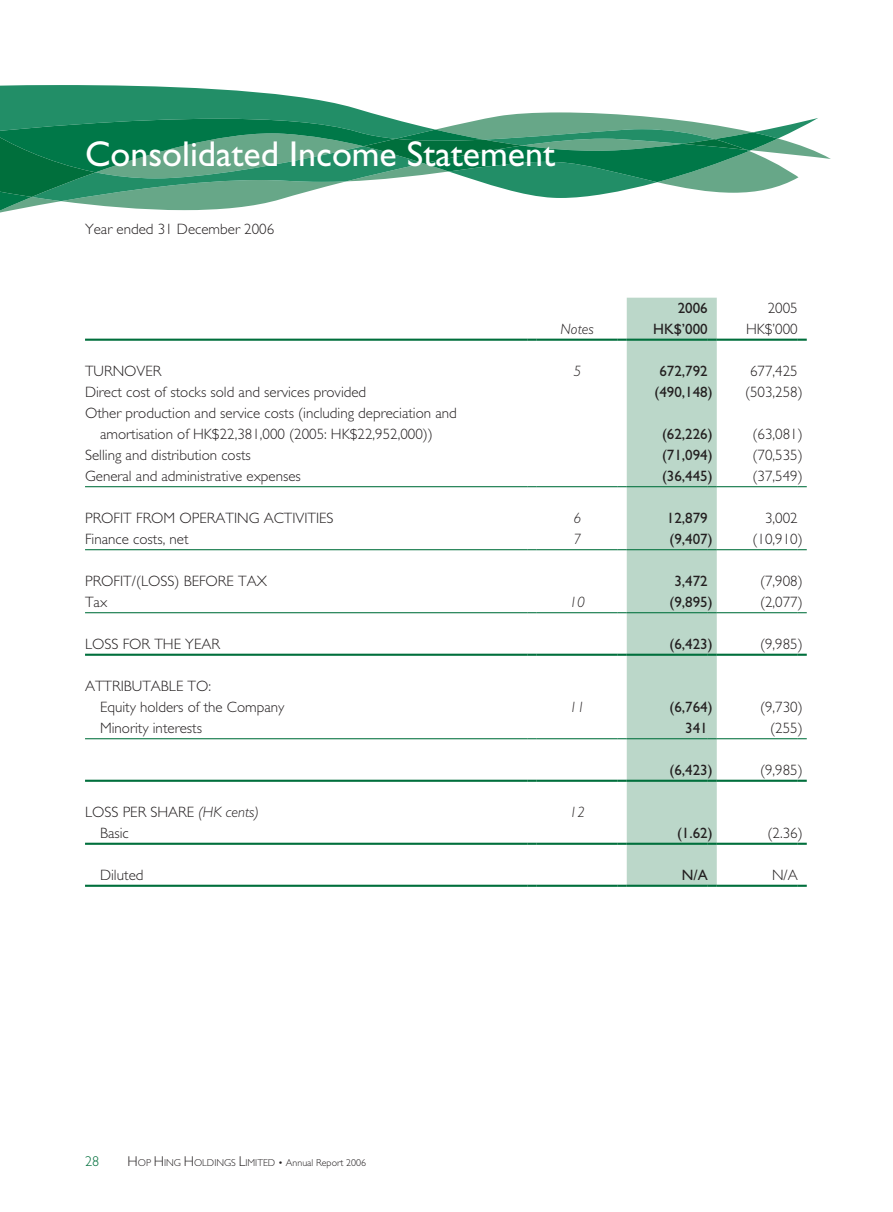
<style>
.page{position:relative;width:893px;height:1212px;background:#fff}
.page>*{position:absolute;margin:0;border:0;box-sizing:border-box;transform-origin:0 0}
.t1{font:36px "Gill Sans Std";color:#fff}
._15_Table_Stub{font:300 15px/21px "Gill Sans Std";color:#231f20;text-align:center}
._01_Body_Text{font:300 15px "Gill Sans Std";color:#231f20}
._01_Body_Text-2{font:15px "Gill Sans Std";color:#231f20}
._01_Body_Text-3{font:italic 300 15px "Gill Sans Std";color:#231f20}
.t2{font:300 14.25px "Gill Sans Std";color:#006f3c}
.t3{font:300 10.05px "Gill Sans Std";color:#231f20}
.s1{font-style:italic}
.s2{font-size:14.25px}
</style>
<div class="page">
<svg style="left:0;top:85px;width:368px;height:34px;fill:#228e67"></svg>
<svg style="left:61px;top:112px;width:770px;height:66px"></svg>
<svg style="left:749px;top:133px;width:49px;height:59px;fill:#67a788"></svg>
<svg style="left:0;top:119px;width:749px;height:94px"></svg>
<svg style="left:32px;top:129px;width:682px;height:72px"></svg>
<svg style="left:0;top:132px;width:746px;height:65px;background:#3f9773"></svg>
<div style="left:627px;top:298px;width:90px;height:587px;background:#bbd7c9"></div>
<hr style="left:85px;top:486px;width:443px;height:1px;background:#006f3c">
<hr style="left:537px;top:486px;width:81px;height:1px;background:#006f3c">
<hr style="left:627px;top:486px;width:81px;height:1px;background:#006f3c">
<hr style="left:717px;top:486px;width:81px;height:1px;background:#006f3c">
<hr style="left:85px;top:339px;width:443px;height:2px;background:#006f3c">
<svg style="left:528px;top:339px;width:9px;height:2px"></svg>
<hr style="left:537px;top:339px;width:81px;height:2px;background:#006f3c">
<svg style="left:618px;top:339px;width:9px;height:2px"></svg>
<hr style="left:627px;top:339px;width:81px;height:2px;background:#006f3c">
<svg style="left:708px;top:339px;width:9px;height:2px"></svg>
<hr style="left:717px;top:339px;width:81px;height:2px;background:#006f3c">
<svg style="left:798px;top:339px;width:9px;height:2px"></svg>
<hr style="left:85px;top:549px;width:443px;height:1px;background:#006f3c">
<hr style="left:537px;top:549px;width:81px;height:1px;background:#006f3c">
<hr style="left:627px;top:549px;width:81px;height:1px;background:#006f3c">
<hr style="left:717px;top:549px;width:81px;height:1px;background:#006f3c">
<hr style="left:85px;top:612px;width:443px;height:1px;background:#006f3c">
<hr style="left:537px;top:612px;width:81px;height:1px;background:#006f3c">
<hr style="left:627px;top:612px;width:81px;height:1px;background:#006f3c">
<hr style="left:717px;top:612px;width:81px;height:1px;background:#006f3c">
<hr style="left:85px;top:654px;width:443px;height:2px;background:#006f3c">
<svg style="left:528px;top:654px;width:9px;height:2px"></svg>
<hr style="left:85px;top:738px;width:443px;height:1px;background:#006f3c">
<hr style="left:537px;top:738px;width:81px;height:1px;background:#006f3c">
<hr style="left:627px;top:738px;width:81px;height:1px;background:#006f3c">
<hr style="left:717px;top:738px;width:81px;height:1px;background:#006f3c">
<hr style="left:85px;top:780px;width:443px;height:2px;background:#006f3c">
<svg style="left:528px;top:780px;width:9px;height:2px"></svg>
<svg style="left:798px;top:780px;width:9px;height:2px"></svg>
<hr style="left:85px;top:843px;width:443px;height:2px;background:#006f3c">
<svg style="left:528px;top:843px;width:9px;height:2px"></svg>
<hr style="left:85px;top:885px;width:443px;height:2px;background:#006f3c">
<svg style="left:528px;top:885px;width:9px;height:2px"></svg>
<hr style="left:537px;top:654px;width:81px;height:2px;background:#006f3c">
<svg style="left:618px;top:654px;width:9px;height:2px"></svg>
<hr style="left:627px;top:654px;width:81px;height:2px;background:#006f3c">
<svg style="left:708px;top:654px;width:9px;height:2px"></svg>
<hr style="left:717px;top:654px;width:81px;height:2px;background:#006f3c">
<svg style="left:798px;top:654px;width:9px;height:2px"></svg>
<hr style="left:537px;top:780px;width:81px;height:2px;background:#006f3c">
<svg style="left:618px;top:780px;width:9px;height:2px"></svg>
<hr style="left:627px;top:780px;width:81px;height:2px;background:#006f3c">
<svg style="left:708px;top:780px;width:9px;height:2px"></svg>
<hr style="left:717px;top:780px;width:81px;height:2px;background:#006f3c">
<hr style="left:537px;top:885px;width:81px;height:2px;background:#006f3c">
<svg style="left:618px;top:885px;width:9px;height:2px"></svg>
<hr style="left:627px;top:885px;width:81px;height:2px;background:#006f3c">
<svg style="left:708px;top:885px;width:9px;height:2px"></svg>
<hr style="left:717px;top:885px;width:81px;height:2px;background:#006f3c">
<svg style="left:798px;top:885px;width:9px;height:2px"></svg>
<hr style="left:537px;top:843px;width:81px;height:2px;background:#006f3c">
<svg style="left:618px;top:843px;width:9px;height:2px"></svg>
<hr style="left:627px;top:843px;width:81px;height:2px;background:#006f3c">
<svg style="left:708px;top:843px;width:9px;height:2px"></svg>
<hr style="left:717px;top:843px;width:81px;height:2px;background:#006f3c">
<svg style="left:798px;top:843px;width:9px;height:2px"></svg>
<p class="t1" style="left:85px;top:133px;width:471px">Consolidated Income Statement</p>
<p class="_15_Table_Stub" style="left:85px;top:218px;width:191px">Year ended 31 December 2006</p>
<p class="_01_Body_Text-2" style="left:678px;top:299px;width:31px">2006</p>
<p class="_01_Body_Text" style="left:768px;top:300px;width:31px">2005</p>
<p class="_01_Body_Text-3" style="left:561px;top:321px;width:35px">Notes</p>
<p class="_01_Body_Text-2" style="left:653px;top:320px;width:56px">HK$’000</p>
<p class="_01_Body_Text" style="left:746px;top:321px;width:53px">HK$’000</p>
<p class="_15_Table_Stub" style="left:85px;top:361px;width:78px">TURNOVER</p>
<p class="_01_Body_Text-3" style="left:573px;top:363px;width:9px">5</p>
<p class="_01_Body_Text-2" style="left:659px;top:362px;width:50px">672,792</p>
<p class="_01_Body_Text" style="left:750px;top:363px;width:49px">677,425</p>
<p class="_15_Table_Stub" style="left:85px;top:382px;width:283px">Direct cost of stocks sold and services provided</p>
<p class="_01_Body_Text-2" style="left:655px;top:383px;width:59px">(490,148)</p>
<p class="_01_Body_Text" style="left:745px;top:384px;width:59px">(503,258)</p>
<p class="_15_Table_Stub" style="left:85px;top:403px;width:373px">Other production and service costs (including depreciation and amortisation of HK$22,381 ,000 (2005: HK$22,952,000))</p>
<p class="_01_Body_Text-2" style="left:662px;top:425px;width:52px">(62,226)</p>
<p class="_01_Body_Text" style="left:753px;top:426px;width:52px">(63,081 )</p>
<p class="_15_Table_Stub" style="left:85px;top:445px;width:167px">Selling and distribution costs</p>
<p class="_01_Body_Text-2" style="left:662px;top:446px;width:52px">(71,094)</p>
<p class="_01_Body_Text" style="left:753px;top:447px;width:52px">(70,535)</p>
<p class="_15_Table_Stub" style="left:85px;top:466px;width:217px">General and administrative expenses</p>
<p class="_01_Body_Text-2" style="left:662px;top:467px;width:52px">(36,445)</p>
<p class="_01_Body_Text" style="left:753px;top:468px;width:52px">(37,549)</p>
<p class="_15_Table_Stub" style="left:85px;top:508px;width:250px">PROFIT FROM OPERATING ACTIVITIES</p>
<p class="_01_Body_Text-3" style="left:573px;top:510px;width:9px">6</p>
<p class="_01_Body_Text-2" style="left:667px;top:509px;width:42px">12,879</p>
<p class="_01_Body_Text" style="left:765px;top:510px;width:34px">3,002</p>
<p class="_15_Table_Stub" style="left:85px;top:529px;width:105px">Finance costs, net</p>
<p class="_01_Body_Text-3" style="left:573px;top:531px;width:9px">7</p>
<p class="_01_Body_Text-2" style="left:670px;top:530px;width:44px">(9,407)</p>
<p class="_01_Body_Text" style="left:753px;top:531px;width:52px">(10,910)</p>
<p class="_15_Table_Stub" style="left:85px;top:571px;width:183px">PROFIT/(LOSS) BEFORE TAX</p>
<p class="_01_Body_Text-2" style="left:674px;top:572px;width:35px">3,472</p>
<p class="_01_Body_Text" style="left:760px;top:573px;width:44px">(7,908)</p>
<p class="_15_Table_Stub" style="left:85px;top:592px;width:24px">Tax</p>
<p class="_01_Body_Text-3" style="left:569px;top:594px;width:17px">10</p>
<p class="_01_Body_Text-2" style="left:670px;top:593px;width:44px">(9,895)</p>
<p class="_01_Body_Text" style="left:760px;top:594px;width:44px">(2,077)</p>
<p class="_15_Table_Stub" style="left:85px;top:634px;width:136px">LOSS FOR THE YEAR</p>
<p class="_01_Body_Text-2" style="left:670px;top:635px;width:44px">(6,423)</p>
<p class="_01_Body_Text" style="left:760px;top:636px;width:44px">(9,985)</p>
<p class="_15_Table_Stub" style="left:85px;top:676px;width:128px">ATTRIBUTABLE TO:</p>
<p class="_15_Table_Stub" style="left:100px;top:697px;width:186px">Equity holders of the Company</p>
<p class="_01_Body_Text-3" style="left:569px;top:699px;width:17px">11</p>
<p class="_01_Body_Text-2" style="left:670px;top:698px;width:44px">(6,764)</p>
<p class="_01_Body_Text" style="left:760px;top:699px;width:44px">(9,730)</p>
<p class="_15_Table_Stub" style="left:100px;top:718px;width:103px">Minority interests</p>
<p class="_01_Body_Text-2" style="left:685px;top:719px;width:24px">341</p>
<p class="_01_Body_Text" style="left:770px;top:720px;width:34px">(255)</p>
<p class="_01_Body_Text-2" style="left:670px;top:761px;width:44px">(6,423)</p>
<p class="_01_Body_Text" style="left:760px;top:762px;width:44px">(9,985)</p>
<p class="_15_Table_Stub" style="left:85px;top:802px;width:176px">LOSS PER SHARE <span class="s1">(HK cents)</span></p>
<p class="_01_Body_Text-3" style="left:569px;top:804px;width:17px">12</p>
<p class="_15_Table_Stub" style="left:100px;top:823px;width:30px">Basic</p>
<p class="_01_Body_Text-2" style="left:677px;top:824px;width:37px">(1.62)</p>
<p class="_01_Body_Text" style="left:768px;top:825px;width:37px">(2.36)</p>
<p class="_15_Table_Stub" style="left:100px;top:865px;width:45px">Diluted</p>
<p class="_01_Body_Text-2" style="left:682px;top:866px;width:27px">N/A</p>
<p class="_01_Body_Text" style="left:772px;top:867px;width:27px">N/A</p>
<p class="t2" style="left:85px;top:1153px;width:16px">28</p>
<p class="t3" style="left:128px;top:1156px;width:240px"><span class="s2">H</span>OP <span class="s2">H</span>ING <span class="s2">H</span>OLDINGS <span class="s2">L</span>IMITED • Annual Report 2006</p>
</div>
